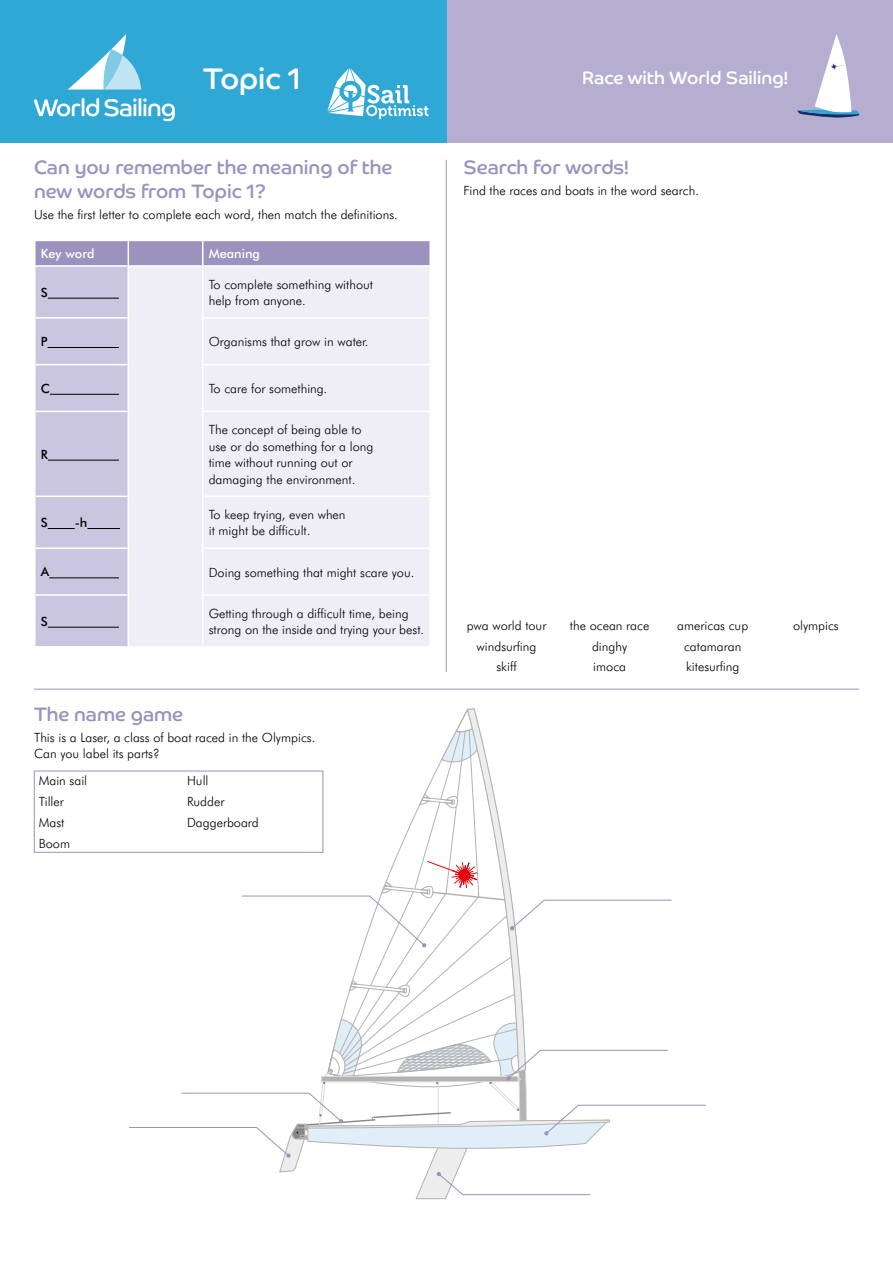
<style>
.page{position:relative;width:893px;height:1263px;background:#fff}
.page>*{position:absolute;margin:0;border:0;box-sizing:border-box;transform-origin:0 0}
.t1{font:30px "Co Headline";color:#fff}
.t2{font:19.5px/24px "Co Headline";color:#9b92be}
.t3{font:18px "Co Headline";color:#fff}
.t4{font:300 12.75px/20.7px "Futura BT";color:#000}
.t5{font:500 12.75px "Futura BT";color:#fff}
.t6{font:500 12.75px "Futura BT";color:#000}
</style>
<div class="page">
<div style="left:0;top:0;width:893px;height:143px;background:#b5aed1"></div>
<div style="left:0;top:0;width:446px;height:143px;background:#2fa8d5"></div>
<svg style="left:68px;top:34px;width:73px;height:56px"></svg>
<svg style="left:34px;top:98px;width:141px;height:23px"></svg>
<svg style="left:797px;top:34px;width:62px;height:83px"></svg>
<svg style="left:35px;top:240px;width:395px;height:406px"></svg>
<hr style="left:87px;top:528px;width:33px;height:1px;background:#000">
<hr style="left:49px;top:578px;width:70px;height:1px;background:#000">
<hr style="left:48px;top:627px;width:71px;height:1px;background:#000">
<hr style="left:34px;top:689px;width:825px;height:1px;background:#9b92be">
<hr style="left:446px;top:160px;width:1px;height:512px;background:#9b92be">
<svg style="left:129px;top:708px;width:577px;height:491px"></svg>
<div style="left:34px;top:771px;width:289px;height:81px;border:1px solid #9b92be"></div>
<svg style="left:327px;top:68px;width:102px;height:51px"></svg>
<h1 class="t1" style="left:203px;top:60px;width:100px">Topic 1</h1>
<h3 class="t3" style="left:582px;top:67px;width:207px">Race with World Sailing!</h3>
<h2 class="t2" style="left:34px;top:155px;width:360px">Can you remember the meaning of the new words from Topic 1?</h2>
<p class="t4" style="left:34px;top:204px;width:365px">Use the first letter to complete each word, then match the definitions.</p>
<p class="t5" style="left:41px;top:246px;width:55px">Key word</p>
<p class="t5" style="left:209px;top:246px;width:53px">Meaning</p>
<p class="t6" style="left:41px;top:284px;width:8px">S</p>
<p class="t4" style="left:209px;top:276px;width:166px;line-height:16.5px">To complete something without help from anyone.</p>
<p class="t6" style="left:41px;top:334px;width:8px">P</p>
<p class="t4" style="left:209px;top:331px;width:161px">Organisms that grow in water.</p>
<p class="t6" style="left:41px;top:381px;width:11px">C</p>
<p class="t4" style="left:209px;top:378px;width:120px">To care for something.</p>
<p class="t6" style="left:41px;top:446px;width:9px">R</p>
<p class="t4" style="left:209px;top:421px;width:166px;line-height:16.5px">The concept of being able to use or do something for a long time without running out or damaging the environment.</p>
<p class="t6" style="left:41px;top:515px;width:8px">S</p>
<p class="t6" style="left:75px;top:515px;width:14px">-h</p>
<p class="t4" style="left:209px;top:506px;width:138px;line-height:16.5px">To keep trying, even when it might be difficult.</p>
<p class="t6" style="left:41px;top:564px;width:10px">A</p>
<p class="t4" style="left:209px;top:561px;width:207px">Doing something that might scare you.</p>
<p class="t6" style="left:41px;top:613px;width:8px">S</p>
<p class="t4" style="left:209px;top:605px;width:217px;line-height:16.5px">Getting through a difficult time, being strong on the inside and trying your best.</p>
<h2 class="t2" style="left:34px;top:702px;width:150px">The name game</h2>
<p class="t4" style="left:34px;top:728px;width:283px;line-height:16.5px">This is a Laser, a class of boat raced in the Olympics.<br>Can you label its parts?</p>
<p class="t4" style="left:39px;top:770px;width:50px">Main sail<br>Tiller<br>Mast<br>Boom</p>
<p class="t4" style="left:187px;top:770px;width:73px">Hull<br>Rudder<br>Daggerboard</p>
<h2 class="t2" style="left:463px;top:155px;width:167px">Search for words!</h2>
<p class="t4" style="left:463px;top:180px;width:237px">Find the races and boats in the word search.</p>
<p class="t4" style="left:467px;top:615px;width:81px;text-align:center">pwa world tour windsurfing skiff</p>
<p class="t4" style="left:570px;top:615px;width:81px;text-align:center">the ocean race dinghy<br>imoca</p>
<p class="t4" style="left:677px;top:615px;width:72px;text-align:center">americas cup catamaran kitesurfing</p>
<p class="t4" style="left:793px;top:615px;width:47px">olympics</p>
</div>
